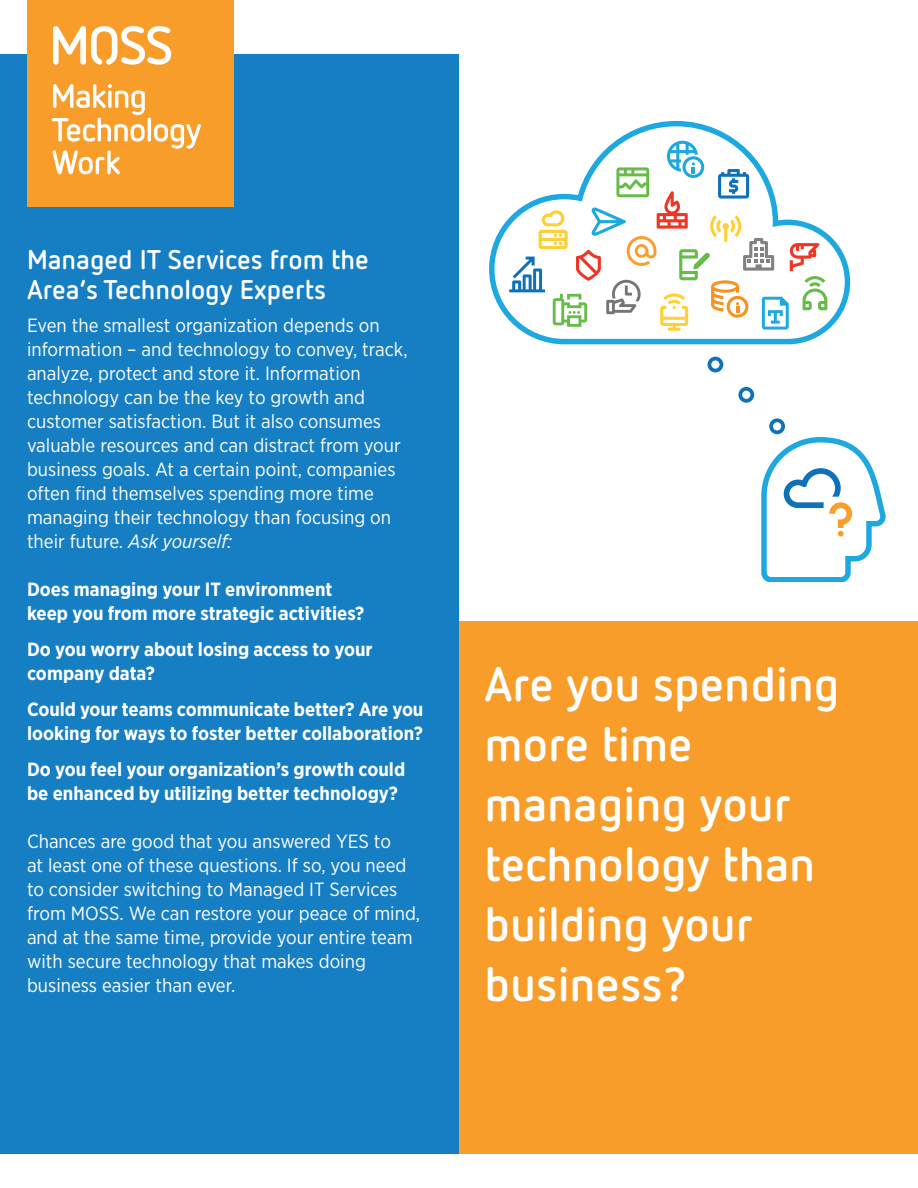
<style>
.page{position:relative;width:918px;height:1188px;background:#fff}
.page>*{position:absolute;margin:0;border:0;box-sizing:border-box;transform-origin:0 0}
.t1{font:700 48px/60px "Netto Pro";color:#fff}
.t2{font:700 27px/30px "Netto Pro";color:#fff}
.t3{font:19.2px/24px "Gotham Narrow";color:#fff}
.t4{font:700 19.2px/24px "Gotham Narrow";color:#fff}
.s1{font-style:italic}
</style>
<div class="page">
<div style="left:459px;top:621px;width:459px;height:533px;background:#f99d2a"></div>
<div style="left:0;top:54px;width:459px;height:1100px;background:#167ec3"></div>
<svg style="left:489px;top:121px;width:397px;height:460px"></svg>
<svg style="left:706px;top:355px;width:81px;height:81px"></svg>
<svg style="left:509px;top:141px;width:318px;height:190px"></svg>
<svg style="left:784px;top:468px;width:68px;height:69px"></svg>
<div style="left:27px;top:0;width:207px;height:207px;background:#f99d2a"></div>
<svg style="left:53px;top:26px;width:118px;height:39px"></svg>
<svg style="left:52px;top:84px;width:93px;height:58px"></svg>
<hr style="left:148px;top:118px;width:3px;height:24px;background:#fff;border-radius:2px">
<svg style="left:154px;top:124px;width:47px;height:25px"></svg>
<svg style="left:52px;top:150px;width:68px;height:24px"></svg>
<p class="t2" style="left:27px;top:244px;width:343px">Managed IT Services from the<br>Area’s Technology Experts</p>
<p class="t3" style="left:27px;top:313px;width:382px">Even the smallest organization depends on information – and technology to convey, track, analyze, protect and store it. Information technology can be the key to growth and customer satisfaction. But it also consumes valuable resources and can distract from your business goals. At a certain point, companies often find themselves spending more time managing their technology than focusing on their future. <span class="s1">Ask yourself:</span></p>
<p class="t4" style="left:27px;top:577px;width:339px">Does managing your IT environment keep you from more strategic activities?</p>
<p class="t4" style="left:27px;top:637px;width:347px">Do you worry about losing access to your</p>
<p class="t4" style="left:27px;top:661px;width:130px">company data?</p>
<p class="t4" style="left:27px;top:697px;width:398px">Could your teams communicate better? Are you looking for ways to foster better collaboration?</p>
<p class="t4" style="left:27px;top:757px;width:380px">Do you feel your organization’s growth could be enhanced by utilizing better technology?</p>
<p class="t3" style="left:27px;top:829px;width:395px">Chances are good that you answered YES to<br>at least one of these questions. If so, you need to consider switching to Managed IT Services from MOSS. We can restore your peace of mind, and at the same time, provide your entire team with secure technology that makes doing business easier than ever.</p>
<p class="t1" style="left:485px;top:652px;width:357px">Are you spending more time</p>
<p class="t1" style="left:485px;top:772px;width:332px">managing your technology than</p>
<p class="t1" style="left:485px;top:892px;width:270px">building your business?</p>
</div>
